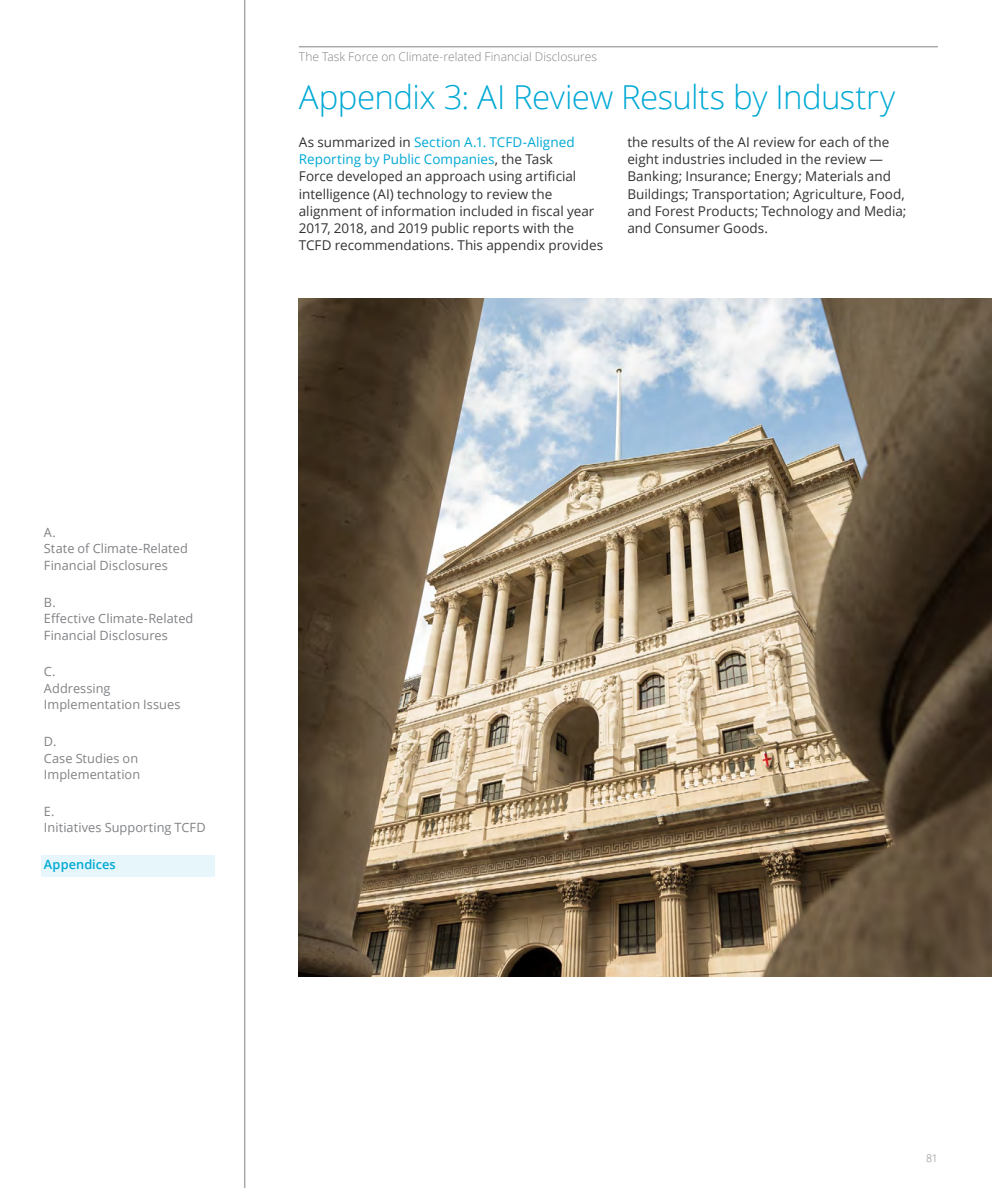
<style>
.page{position:relative;width:992px;height:1188px;background:#fff}
.page>*{position:absolute;margin:0;border:0;box-sizing:border-box;transform-origin:0 0}
.t1{font:300 33px "Open Sans";letter-spacing:-.015em;color:#00a9d5}
.t2{font:13.5px/17.2px "Open Sans";color:#333334}
.t3{font:12.75px/16.5px "Open Sans";letter-spacing:.005em;color:#808285}
.t4{font:600 12.75px "Open Sans";letter-spacing:.005em;color:#00a9d5}
.t5{font:300 12px "Open Sans";letter-spacing:.005em;color:#808285}
.t6{font:300 10.5px "Open Sans";color:#808285}
.s1{color:#00a9d5}
</style>
<div class="page">
<hr style="left:299px;top:46px;width:638px;height:1px;background:#808285">
<hr style="left:244px;top:0;width:1px;height:1188px;background:#808285">
<div style="left:41px;top:855px;width:174px;height:22px;background:#e6f6fa"></div>
<img style="left:299px;top:298px;width:692px;height:678px">
<p class="t5" style="left:299px;top:48px;width:300px">The Task Force on Climate-related Financial Disclosures</p>
<h1 class="t1" style="left:299px;top:75px;width:598px">Appendix 3: AI Review Results by Industry</h1>
<p class="t2" style="left:299px;top:133px;width:306px">As summarized in <span class="s1">Section A.1. TCFD-Aligned Reporting by Public Companies</span>, the Task<br>Force developed an approach using artificial intelligence (AI) technology to review the alignment of information included in fiscal year 2017, 2018, and 2019 public reports with the TCFD recommendations. This appendix provides</p>
<p class="t2" style="left:627px;top:133px;width:280px">the results of the AI review for each of the eight industries included in the review — Banking; Insurance; Energy; Materials and Buildings; Transportation; Agriculture, Food, and Forest Products; Technology and Media; and Consumer Goods.</p>
<p class="t3" style="left:44px;top:524px;width:145px">A.<br>State of Climate-Related<br>Financial Disclosures</p>
<p class="t3" style="left:44px;top:594px;width:151px">B.<br>Effective Climate-Related<br>Financial Disclosures</p>
<p class="t3" style="left:44px;top:663px;width:138px">C.<br>Addressing<br>Implementation Issues</p>
<p class="t3" style="left:44px;top:733px;width:98px">D.<br>Case Studies on<br>Implementation</p>
<p class="t3" style="left:44px;top:803px;width:163px">E.<br>Initiatives Supporting TCFD</p>
<p class="t4" style="left:44px;top:856px;width:73px">Appendices</p>
<p class="t6" style="left:926px;top:1151px;width:13px">81</p>
</div>
